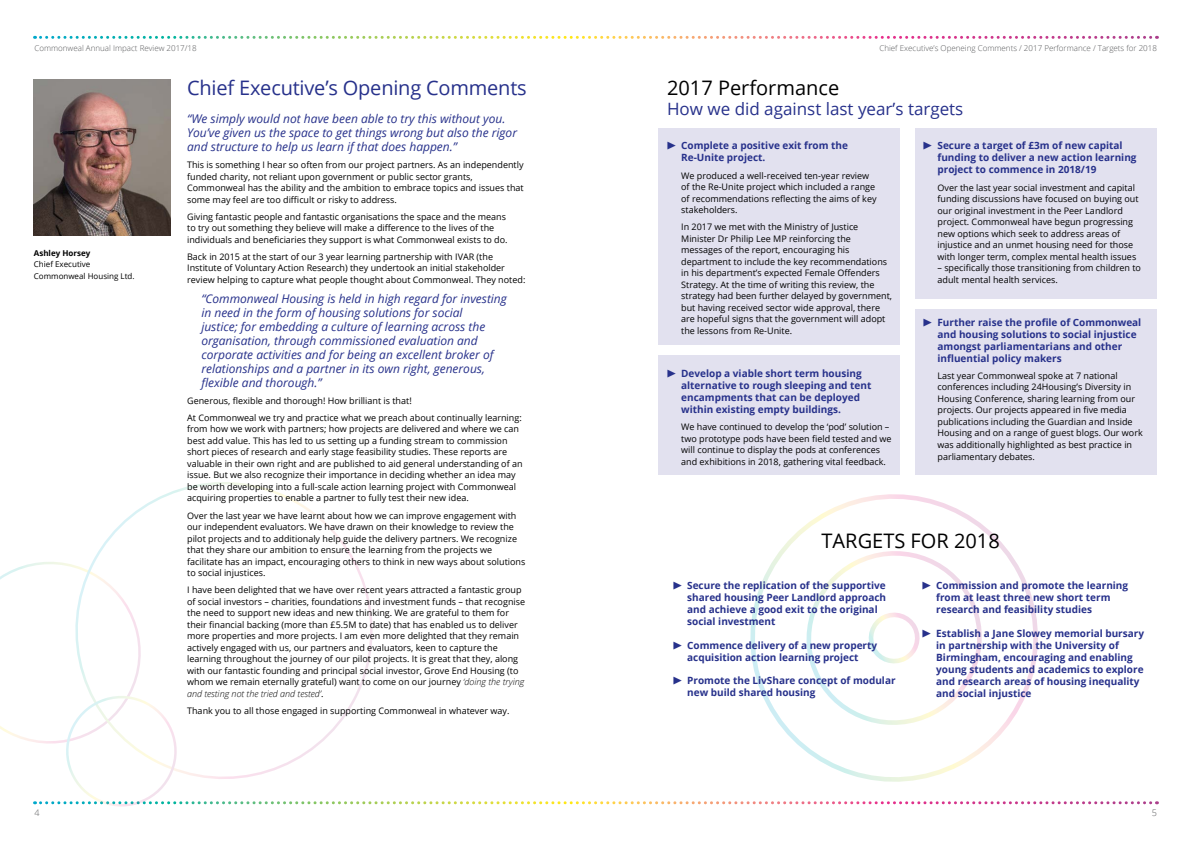
<style>
.page{position:relative;width:1191px;height:842px;background:#fff}
.page>*{position:absolute;margin:0;border:0;box-sizing:border-box;transform-origin:0 0}
.t1{font:20px "Open Sans";letter-spacing:-.01em;color:#27318b}
.t2{font:20px "Open Sans";color:#000}
.t3{font:17px "Open Sans";color:#27318b}
.t4{font:italic 12px/14px "Open Sans";color:#27318b}
.t5{font:700 10px/12px "Open Sans";color:#27318b}
.t6{font:9px/11.5px "Open Sans";color:#000}
.t7{font:300 9px "Open Sans";color:#58595b}
.t8{font:300 8px "Open Sans";color:#58595b}
.t9{font:8px/11.5px "Open Sans";color:#000}
.t10{font:700 8px "Open Sans";color:#000}
.s1{font-weight:300;font-style:italic}
.s2{font-family:"Source Sans Pro";font-weight:600}
</style>
<div class="page">
<img style="left:35px;top:36px;width:1122px;height:3px">
<svg style="left:788px;top:494px;width:212px;height:47px"></svg>
<div style="left:658px;top:128px;width:242px;height:216px;background:#dedded"></div>
<div style="left:658px;top:355px;width:242px;height:120px;background:#dedded"></div>
<div style="left:914px;top:128px;width:242px;height:170px;background:#dedded"></div>
<div style="left:914px;top:309px;width:242px;height:166px;background:#dedded"></div>
<svg style="left:106px;top:482px;width:236px;height:59px"></svg>
<svg style="left:0;top:541px;width:1157px;height:266px"></svg>
<img style="left:34px;top:79px;width:136px;height:156px">
<p class="t8" style="left:34px;top:43px;width:164px">Commonweal Annual Impact Review 2017/18</p>
<p class="t10" style="left:34px;top:247px;width:58px">Ashley Horsey</p>
<p class="t9" style="left:34px;top:258px;width:102px">Chief Executive<br>Commonweal Housing Ltd.</p>
<h1 class="t1" style="left:187px;top:74px;width:341px">Chief Executive’s Opening Comments</h1>
<h3 class="t4" style="left:187px;top:111px;width:331px">“We simply would not have been able to try this without you.<br>You’ve given us the space to get things wrong but also the rigor and structure to help us learn if that does happen.”</h3>
<p class="t6" style="left:187px;top:159px;width:338px">This is something I hear so often from our project partners. As an independently funded charity, not reliant upon government or public sector grants, Commonweal has the ability and the ambition to embrace topics and issues that some may feel are too difficult or risky to address.</p>
<p class="t6" style="left:187px;top:210px;width:322px">Giving fantastic people and fantastic organisations the space and the means to try out something they believe will make a difference to the lives of the individuals and beneficiaries they support is what Commonweal exists to do.</p>
<p class="t6" style="left:187px;top:251px;width:340px">Back in 2015 at the start of our 3 year learning partnership with IVAR (the<br>Institute of Voluntary Action Research) they undertook an initial stakeholder review helping to capture what people thought about Commonweal. They noted:</p>
<p class="t4" style="left:201px;top:291px;width:307px">“Commonweal Housing is held in high regard for investing in need in the form of housing solutions for social<br>justice; for embedding a culture of learning across the organisation, through commissioned evaluation and corporate activities and for being an excellent broker of relationships and a partner in its own right, generous, flexible and thorough.”</p>
<p class="t6" style="left:187px;top:392px;width:336px;line-height:17.2px">Generous, flexible and thorough! How brilliant is that!<br>At Commonweal we try and practice what we preach about continually learning:</p>
<p class="t6" style="left:187px;top:423px;width:337px">from how we work with partners; how projects are delivered and where we can best add value. This has led to us setting up a funding stream to commission short pieces of research and early stage feasibility studies. These reports are valuable in their own right and are published to aid general understanding of an issue. But we also recognize their importance in deciding whether an idea may be worth developing into a full-scale action learning project with Commonweal acquiring properties to enable a partner to fully test their new idea.</p>
<p class="t6" style="left:187px;top:509px;width:340px">Over the last year we have learnt about how we can improve engagement with our independent evaluators. We have drawn on their knowledge to review the pilot projects and to additionaly help guide the delivery partners. We recognize that they share our ambition to ensure the learning from the projects we facilitate has an impact, encouraging others to think in new ways about solutions to social injustices.</p>
<p class="t6" style="left:187px;top:584px;width:339px">I have been delighted that we have over recent years attracted a fantastic group of social investors – charities, foundations and investment funds – that recognise the need to support new ideas and new thinking. We are grateful to them for their financial backing (more than £5.5M to date) that has enabled us to deliver more properties and more projects. I am even more delighted that they remain actively engaged with us, our partners and evaluators, keen to capture the learning throughout the journey of our pilot projects. It is great that they, along with our fantastic founding and principal social investor, Grove End Housing (to whom we remain eternally grateful) want to come on our journey <span class="s1">‘doing the trying and testing not the tried and tested’</span>.</p>
<p class="t6" style="left:187px;top:705px;width:324px">Thank you to all those engaged in supporting Commonweal in whatever way.</p>
<p class="t8" style="left:879px;top:43px;width:279px">Chief Executive’s Openeing Comments / 2017 Performance / Targets for 2018</p>
<h1 class="t2" style="left:667px;top:74px;width:174px">2017 Performance</h1>
<h2 class="t3" style="left:667px;top:97px;width:298px">How we did against last year’s targets</h2>
<p class="t5" style="left:681px;top:139px;width:168px;text-indent:-14px"><span class="s2">▶</span> Complete a positive exit from the<br>Re-Unite project.</p>
<p class="t6" style="left:681px;top:169px;width:197px">We produced a well-received ten-year review of the Re-Unite project which included a range of recommendations reflecting the aims of key stakeholders.</p>
<p class="t6" style="left:681px;top:221px;width:212px">In 2017 we met with the Ministry of Justice Minister Dr Philip Lee MP reinforcing the messages of the report, encouraging his department to include the key recommendations in his department’s expected Female Offenders Strategy. At the time of writing this review, the strategy had been further delayed by government, but having received sector wide approval, there are hopeful signs that the government will adopt the lessons from Re-Unite.</p>
<p class="t5" style="left:681px;top:367px;width:192px;text-indent:-14px"><span class="s2">▶</span> Develop a viable short term housing alternative to rough sleeping and tent encampments that can be deployed within existing empty buildings.</p>
<p class="t6" style="left:681px;top:421px;width:212px">We have continued to develop the ‘pod’ solution – two prototype pods have been field tested and we will continue to display the pods at conferences and exhibitions in 2018, gathering vital feedback.</p>
<p class="t5" style="left:937px;top:139px;width:201px;text-indent:-14px"><span class="s2">▶</span> Secure a target of £3m of new capital funding to deliver a new action learning project to commence in 2018/19</p>
<p class="t6" style="left:937px;top:181px;width:203px">Over the last year social investment and capital funding discussions have focused on buying out our original investment in the Peer Landlord project. Commonweal have begun progressing new options which seek to address areas of injustice and an unmet housing need for those with longer term, complex mental health issues</p>
<p class="t6" style="left:937px;top:262px;width:205px">– specifically those transitioning from children to adult mental health services.</p>
<p class="t5" style="left:937px;top:316px;width:205px;text-indent:-14px"><span class="s2">▶</span> Further raise the profile of Commonweal and housing solutions to social injustice amongst parliamentarians and other influential policy makers</p>
<p class="t6" style="left:937px;top:370px;width:207px">Last year Commonweal spoke at 7 national conferences including 24Housing’s Diversity in Housing Conference, sharing learning from our projects. Our projects appeared in five media publications including the Guardian and Inside Housing and on a range of guest blogs. Our work was additionally highlighted as best practice in parliamentary debates.</p>
<h1 class="t2" style="left:821px;top:527px;width:180px">TARGETS FOR 2018</h1>
<p class="t5" style="left:687px;top:579px;width:200px;text-indent:-14px"><span class="s2">▶</span> Secure the replication of the supportive shared housing Peer Landlord approach and achieve a good exit to the original social investment</p>
<p class="t5" style="left:673px;top:639px;width:206px;text-align:center"><span class="s2">▶</span> Commence delivery of a new property acquisition action learning project</p>
<p class="t5" style="left:687px;top:674px;width:210px;text-indent:-14px"><span class="s2">▶</span> Promote the LivShare concept of modular new build shared housing</p>
<p class="t5" style="left:936px;top:579px;width:193px;text-indent:-14px"><span class="s2">▶</span> Commission and promote the learning from at least three new short term research and feasibility studies</p>
<p class="t5" style="left:936px;top:627px;width:209px;text-indent:-14px"><span class="s2">▶</span> Establish a Jane Slowey memorial bursary in partnership with the University of Birmingham, encouraging and enabling young students and academics to explore and research areas of housing inequality and social injustice</p>
<p class="t7" style="left:34px;top:807px;width:7px">4</p>
<p class="t7" style="left:1151px;top:807px;width:7px">5</p>
</div>
